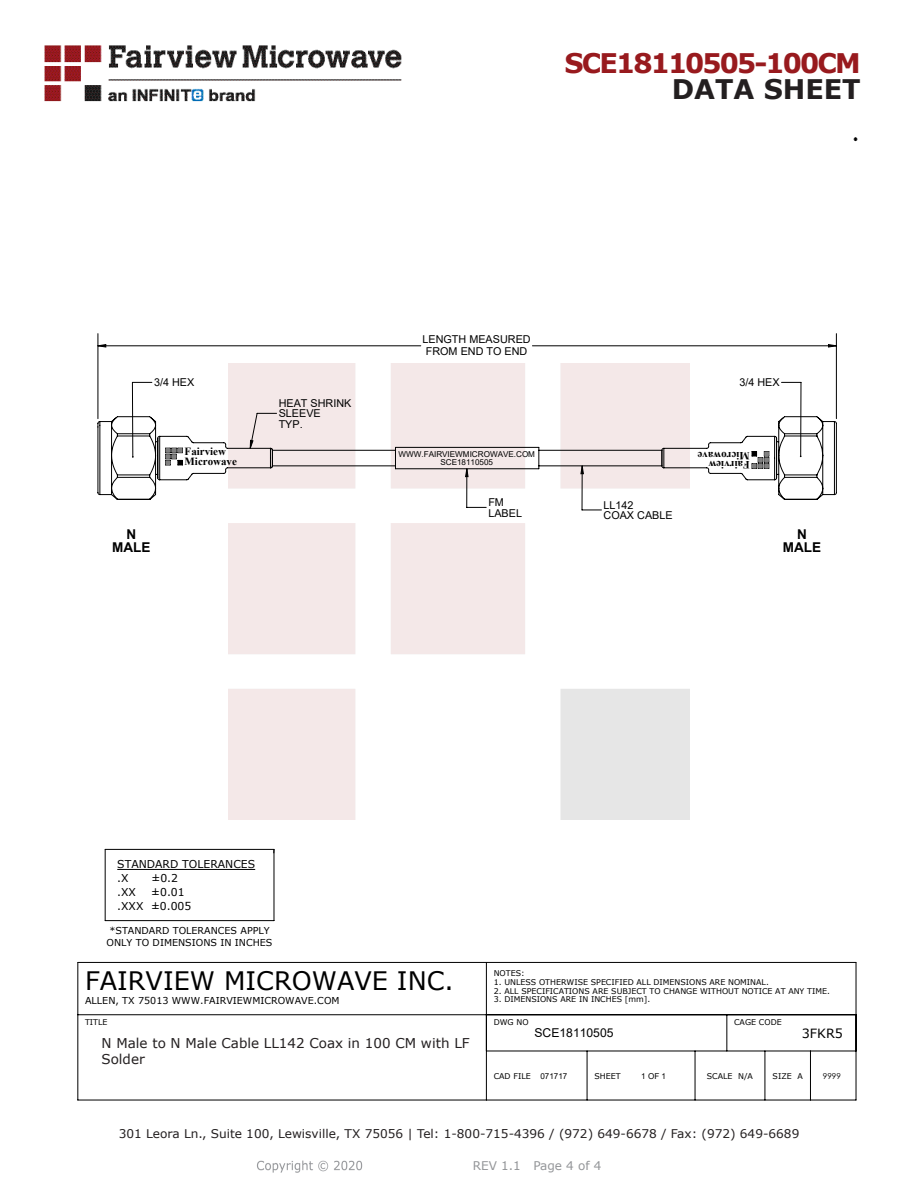
<style>
.page{position:relative;width:918px;height:1188px;background:#fff}
.page>*{position:absolute;margin:0;border:0;box-sizing:border-box;transform-origin:0 0}
.FM{font:700 27px "Verdana";letter-spacing:-.07em;color:#981a1e}
.t1{font:700 27px "Verdana";color:#231f20}
.t2{font:25.5px "Verdana";color:#000}
.FM-2{font:13.5px/16.2px "Verdana";color:#231f20}
.t3{font:700 13.5px/13.5px "Arial";color:#000;text-align:center}
.t4{font:12.75px "Verdana";color:#000}
.t5{font:12.15px "Arial";color:#000}
.t6{font:12px "Verdana";color:#231f20}
.REV_Info{font:12px "Verdana";color:#939598}
.t7{font:700 10.95px/9.8px "Times New Roman";color:#000}
.t8{font:10.8px/10.8px "Arial";color:#000}
.t9{font:10.8px/13.8px "Verdana";color:#000}
.t10{font:9.6px/12.1px "Verdana";color:#000}
.t11{font:8.1px/8.1px "Arial";color:#000;text-align:center}
.t12{font:8.1px "Century Gothic";color:#000}
.t13{font:7.95px "Verdana";color:#000}
</style>
<div class="page">
<img style="left:44px;top:45px;width:358px;height:57px">
<img style="left:257px;top:1160px;width:106px;height:13px">
<img style="left:228px;top:364px;width:462px;height:456px">
<hr style="left:117px;top:869px;width:138px;height:1px;background:#000">
<svg style="left:854px;top:137px;width:3px;height:4px"></svg>
<hr style="left:105px;top:849px;width:169px;height:1px;background:#000">
<hr style="left:856px;top:962px;width:1px;height:138px;background:#000">
<hr style="left:78px;top:1100px;width:778px;height:1px;background:#000">
<hr style="left:78px;top:962px;width:1px;height:138px;background:#000">
<hr style="left:78px;top:1014px;width:778px;height:1px;background:#000">
<hr style="left:486px;top:962px;width:1px;height:138px;background:#000">
<hr style="left:486px;top:1051px;width:370px;height:1px;background:#000">
<hr style="left:727px;top:1015px;width:1px;height:36px;background:#000">
<hr style="left:587px;top:1051px;width:1px;height:49px;background:#000">
<hr style="left:810px;top:1051px;width:1px;height:49px;background:#000">
<hr style="left:695px;top:1051px;width:1px;height:49px;background:#000">
<hr style="left:765px;top:1051px;width:1px;height:49px;background:#000">
<hr style="left:105px;top:920px;width:169px;height:1px;background:#000">
<hr style="left:274px;top:849px;width:1px;height:72px;background:#000">
<hr style="left:105px;top:849px;width:1px;height:72px;background:#000">
<hr style="left:78px;top:962px;width:778px;height:1px;background:#000">
<hr style="left:98px;top:334px;width:1px;height:85px;background:#000">
<hr style="left:836px;top:334px;width:1px;height:85px;background:#000">
<svg style="left:97px;top:344px;width:740px;height:3px"></svg>
<svg style="left:132px;top:382px;width:669px;height:128px"></svg>
<svg style="left:98px;top:416px;width:739px;height:84px"></svg>
<p class="FM" style="left:565px;top:44px;width:298px">SCE18110505-100CM</p>
<p class="t1" style="left:672px;top:70px;width:191px">DATA SHEET</p>
<p class="t8" style="left:423px;top:333px;width:110px;line-height:12.1px;text-align:center">LENGTH MEASURED<br>FROM END TO END</p>
<p class="t8" style="left:154px;top:377px;width:42px">3/4 HEX</p>
<p class="t8" style="left:739px;top:377px;width:42px">3/4 HEX</p>
<p class="t8" style="left:279px;top:397px;width:74px">HEAT SHRINK<br>SLEEVE<br>TYP.</p>
<p class="t7" style="left:185px;top:446px;width:54px">Fairview<br>Microwave</p>
<p class="t7" style="left:750px;top:470px;width:54px;rotate:-180deg">Fairview<br>Microwave</p>
<p class="t11" style="left:399px;top:450px;width:138px">WWW.FAIRVIEWMICROWAVE.COM<br>SCE18110505</p>
<p class="t8" style="left:488px;top:497px;width:35px">FM<br>LABEL</p>
<p class="t8" style="left:604px;top:499px;width:71px">LL142<br>COAX CABLE</p>
<p class="t3" style="left:112px;top:527px;width:40px">N<br>MALE</p>
<p class="t3" style="left:783px;top:527px;width:40px">N<br>MALE</p>
<p class="t9" style="left:117px;top:857px;width:139px">STANDARD TOLERANCES .X</p>
<p class="t9" style="left:151px;top:871px;width:28px">±0.2</p>
<p class="t9" style="left:117px;top:885px;width:76px;text-indent:34px">±0.01 .XXX ±0.005</p>
<p class="t9" style="left:117px;top:885px;width:20px">.XX</p>
<p class="t10" style="left:107px;top:924px;width:167px">*STANDARD TOLERANCES APPLY<br>ONLY TO DIMENSIONS IN INCHES</p>
<p class="t2" style="left:85px;top:963px;width:370px">FAIRVIEW MICROWAVE INC.</p>
<p class="t10" style="left:85px;top:995px;width:256px">ALLEN, TX 75013 WWW.FAIRVIEWMICROWAVE.COM</p>
<p class="t13" style="left:85px;top:1016px;width:24px">TITLE</p>
<p class="FM-2" style="left:102px;top:1035px;width:370px">N Male to N Male Cable LL142 Coax in 100 CM with LF<br>Solder</p>
<p class="t13" style="left:494px;top:968px;width:32px">NOTES:</p>
<p class="t13" style="left:494px;top:977px;width:277px">1. UNLESS OTHERWISE SPECIFIED ALL DIMENSIONS ARE NOMINAL.</p>
<p class="t13" style="left:494px;top:985px;width:338px">2. ALL SPECIFICATIONS ARE SUBJECT TO CHANGE WITHOUT NOTICE AT ANY TIME.</p>
<p class="t13" style="left:494px;top:994px;width:158px">3. DIMENSIONS ARE IN INCHES [mm].</p>
<p class="t13" style="left:494px;top:1016px;width:36px">DWG NO</p>
<p class="t13" style="left:734px;top:1016px;width:49px">CAGE CODE</p>
<p class="t5" style="left:534px;top:1024px;width:81px">SCE18110505</p>
<p class="t11" style="left:540px;top:1072px;width:29px">071717</p>
<p class="t11" style="left:641px;top:1072px;width:26px">1 OF 1</p>
<p class="t12" style="left:823px;top:1070px;width:19px">9999</p>
<p class="t4" style="left:802px;top:1024px;width:43px">3FKR5</p>
<p class="t13" style="left:494px;top:1070px;width:39px">CAD FILE</p>
<p class="t13" style="left:707px;top:1070px;width:48px">SCALE N/A</p>
<p class="t13" style="left:773px;top:1070px;width:32px">SIZE A</p>
<p class="t13" style="left:594px;top:1070px;width:28px">SHEET</p>
<h3 class="t6" style="left:119px;top:1125px;width:682px">301 Leora Ln., Suite 100, Lewisville, TX 75056 | Tel: 1-800-715-4396 / (972) 649-6678 / Fax: (972) 649-6689</h3>
<p class="REV_Info" style="left:473px;top:1157px;width:130px">REV 1.1 Page 4 of 4</p>
</div>
